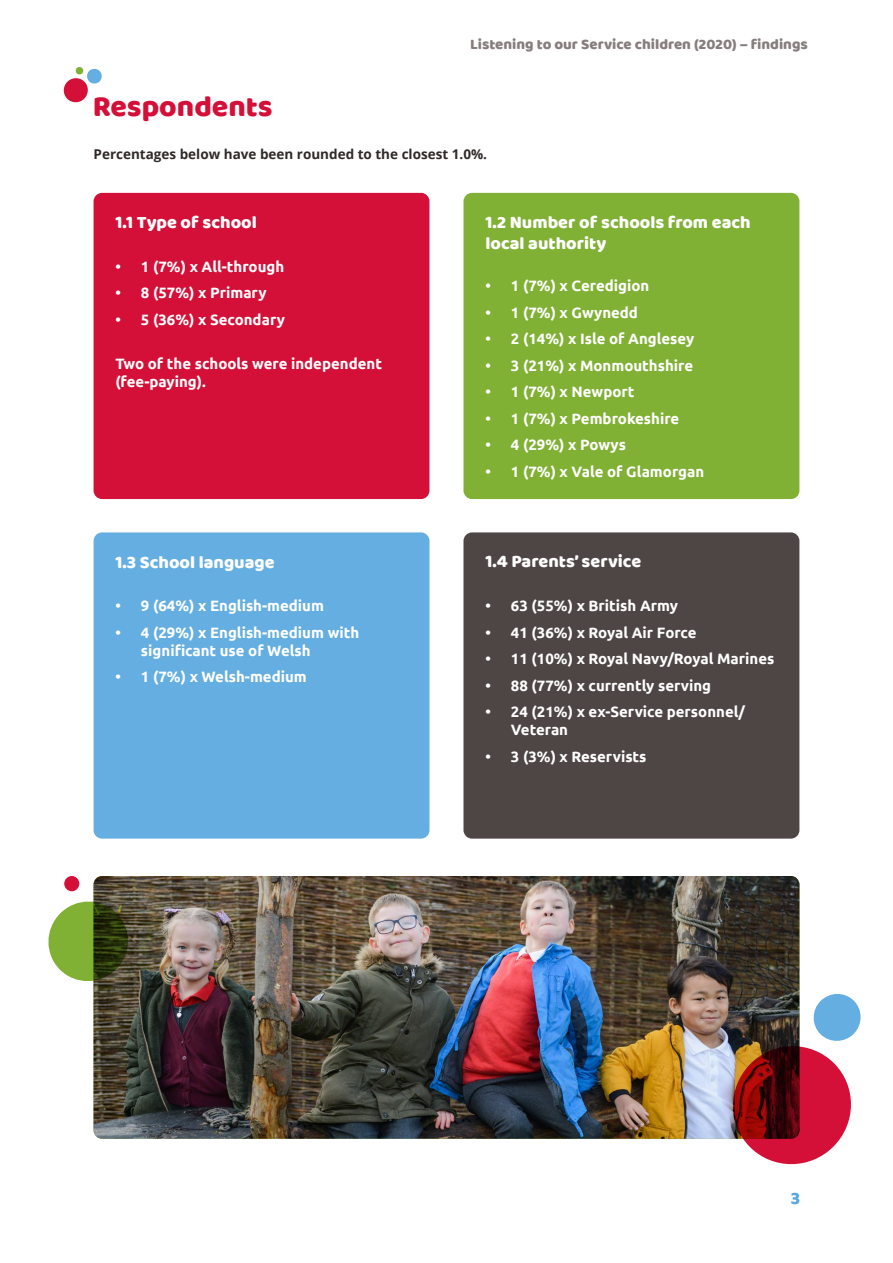
<style>
.page{position:relative;width:893px;height:1263px;background:#fff}
.page>*{position:absolute;margin:0;border:0;box-sizing:border-box;transform-origin:0 0}
.t1{font:30px "Baloo";color:#d41038}
.t2{font:18px/21.6px "Baloo";color:#fff}
.t3{font:18px "Baloo";color:#59aadf}
.t4{font:700 15px/18px "Ubuntu";color:#fff}
.t5{font:15px "Baloo";color:#867d7c}
.t6{font:700 13.5px "Open Sans";color:#2f2927}
</style>
<div class="page">
<div style="left:94px;top:193px;width:335px;height:306px;background:#d41038;border-radius:9px"></div>
<div style="left:463px;top:193px;width:336px;height:306px;background:#80b134;border-radius:9px"></div>
<img style="left:94px;top:876px;width:705px;height:263px">
<img style="left:727px;top:991px;width:134px;height:174px">
<div style="left:64px;top:876px;width:15px;height:15px;background:#d41038;border-radius:50%"></div>
<svg style="left:48px;top:897px;width:84px;height:88px;background:#728748"></svg>
<svg style="left:63px;top:67px;width:39px;height:36px"></svg>
<div style="left:94px;top:532px;width:335px;height:307px;background:#64aee1;border-radius:9px"></div>
<div style="left:463px;top:532px;width:336px;height:307px;background:#4e4644;border-radius:9px"></div>
<h1 class="t1" style="left:93px;top:88px;width:181px">Respondents</h1>
<p class="t5" style="left:470px;top:35px;width:339px">Listening to our Service children (2020) – findings</p>
<p class="t6" style="left:94px;top:144px;width:395px">Percentages below have been rounded to the closest 1.0%.</p>
<p class="t2" style="left:115px;top:211px;width:143px">1.1 Type of school</p>
<p class="t4" style="left:115px;top:257px;width:170px">• 1 (7%) x All-through</p>
<p class="t4" style="left:115px;top:283px;width:153px">• 8 (57%) x Primary</p>
<p class="t4" style="left:115px;top:310px;width:171px">• 5 (36%) x Secondary</p>
<p class="t4" style="left:115px;top:355px;width:268px">Two of the schools were independent (fee-paying).</p>
<p class="t2" style="left:115px;top:551px;width:161px">1.3 School language</p>
<p class="t4" style="left:115px;top:597px;width:210px">• 9 (64%) x English-medium</p>
<p class="t4" style="left:141px;top:623px;width:220px;text-indent:-26px">• 4 (29%) x English-medium with significant use of Welsh</p>
<p class="t4" style="left:115px;top:668px;width:193px">• 1 (7%) x Welsh-medium</p>
<p class="t2" style="left:485px;top:211px;width:267px">1.2 Number of schools from each local authority</p>
<p class="t4" style="left:485px;top:277px;width:165px">• 1 (7%) x Ceredigion</p>
<p class="t4" style="left:485px;top:303px;width:154px">• 1 (7%) x Gwynedd</p>
<p class="t4" style="left:485px;top:330px;width:211px">• 2 (14%) x Isle of Anglesey</p>
<p class="t4" style="left:485px;top:356px;width:209px">• 3 (21%) x Monmouthshire</p>
<p class="t4" style="left:485px;top:383px;width:151px">• 1 (7%) x Newport</p>
<p class="t4" style="left:485px;top:409px;width:195px">• 1 (7%) x Pembrokeshire</p>
<p class="t4" style="left:485px;top:436px;width:142px">• 4 (29%) x Powys</p>
<p class="t4" style="left:485px;top:462px;width:220px">• 1 (7%) x Vale of Glamorgan</p>
<p class="t2" style="left:485px;top:550px;width:157px">1.4 Parents’ service</p>
<p class="t4" style="left:485px;top:597px;width:194px">• 63 (55%) x British Army</p>
<p class="t4" style="left:485px;top:623px;width:213px">• 41 (36%) x Royal Air Force</p>
<p class="t4" style="left:485px;top:650px;width:291px">• 11 (10%) x Royal Navy/Royal Marines</p>
<p class="t4" style="left:485px;top:676px;width:227px">• 88 (77%) x currently serving</p>
<p class="t4" style="left:511px;top:703px;width:236px;text-indent:-26px">• 24 (21%) x ex-Service personnel/<br>Veteran</p>
<p class="t4" style="left:485px;top:747px;width:163px">• 3 (3%) x Reservists</p>
<p class="t3" style="left:791px;top:1187px;width:11px">3</p>
</div>
